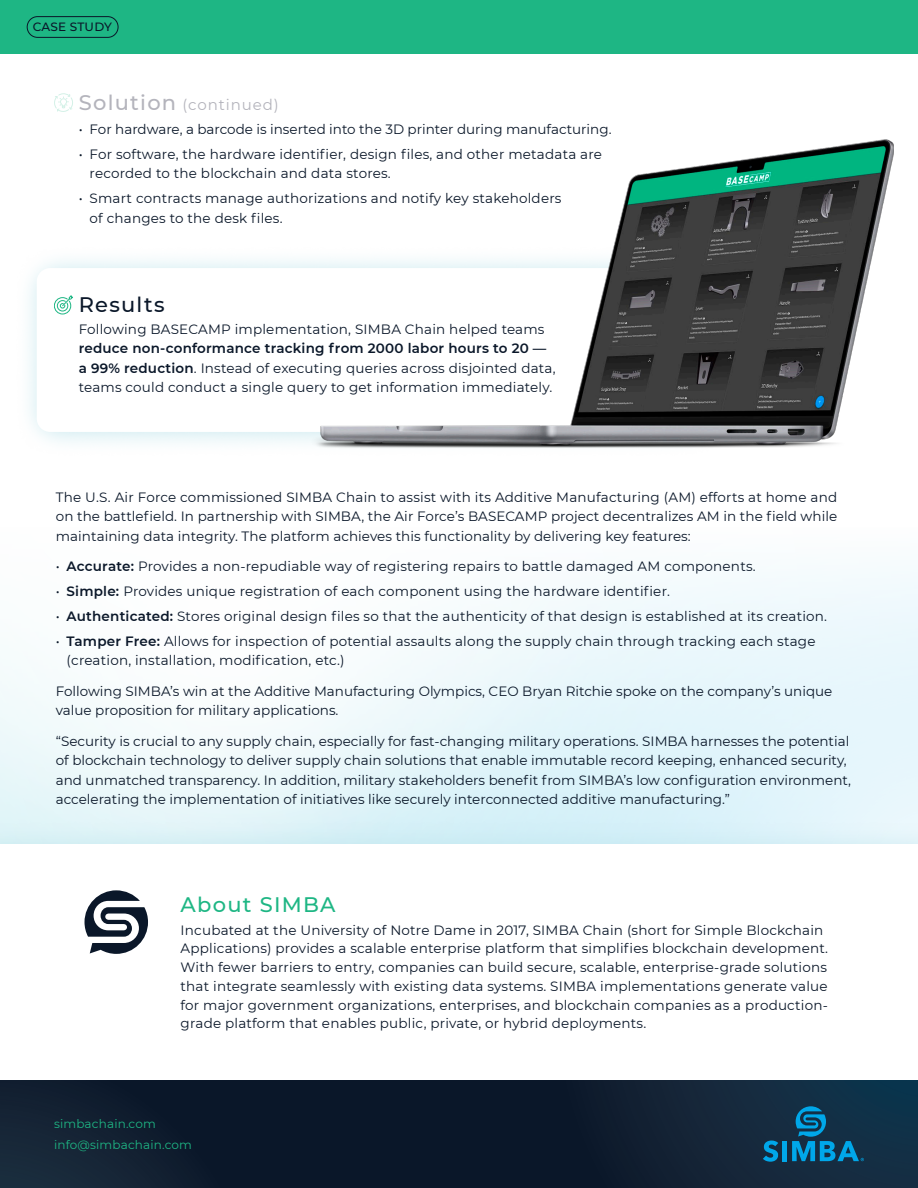
<style>
.page{position:relative;width:918px;height:1188px;background:#fff}
.page>*{position:absolute;margin:0;border:0;box-sizing:border-box;transform-origin:0 0}
.h5_Mont{font:500 21px "Montserrat";letter-spacing:.06em;color:#1eb684}
.h5_Mont-2{font:500 21px "Montserrat";letter-spacing:.06em;color:#0a1729}
.h5_Mont-3{font:15px "Montserrat";letter-spacing:.06em;color:#b4b4bc}
.Body{font:13.5px/19.5px "Montserrat";letter-spacing:.015em;color:#0a1729}
.Body-2{font:12px "Montserrat";letter-spacing:.015em;color:#1eb684}
.H8_Mont{font:500 12px "Montserrat";letter-spacing:.01em;color:#0a1729}
.s1{font-weight:500;font-size:21px}
.s2{font-weight:600}
</style>
<div class="page">
<div style="left:16px;top:247px;width:716px;height:209px;background:#c0e5ec;opacity:.75"></div>
<div style="left:37px;top:268px;width:657px;height:164px;background:#fff;border-radius:14px"></div>
<svg style="left:0;top:667px;width:305px;height:154px"></svg>
<svg style="left:305px;top:569px;width:613px;height:252px"></svg>
<div style="left:0;top:821px;width:918px;height:323px;background:#c0e5ec;opacity:.65"></div>
<div style="left:0;top:845px;width:918px;height:272px;background:#fff"></div>
<div style="left:0;top:1080px;width:918px;height:108px;background:#0a1729"></div>
<svg style="left:0;top:1104px;width:158px;height:84px"></svg>
<svg style="left:641px;top:1080px;width:277px;height:108px"></svg>
<div style="left:0;top:0;width:918px;height:54px;background:#1eb684"></div>
<div style="left:27px;top:16px;width:91px;height:22px;border:1px solid #0a1729;border-radius:10px"></div>
<img style="left:259px;top:139px;width:635px;height:317px">
<svg style="left:54px;top:295px;width:19px;height:19px"></svg>
<svg style="left:54px;top:93px;width:19px;height:19px"></svg>
<svg style="left:85px;top:890px;width:63px;height:64px"></svg>
<p class="H8_Mont" style="left:33px;top:19px;width:81px">CASE STUDY</p>
<p class="h5_Mont-3" style="left:79px;top:94px;width:201px"><span class="s1">Solution</span> (continued)</p>
<p class="Body" style="left:79px;top:119px;width:534px">• For hardware, a barcode is inserted into the 3D printer during manufacturing.</p>
<p class="Body" style="left:90px;top:144px;width:514px;text-indent:-11px">• For software, the hardware identifier, design files, and other metadata are recorded to the blockchain and data stores.</p>
<p class="Body" style="left:90px;top:188px;width:473px;text-indent:-11px">• Smart contracts manage authorizations and notify key stakeholders of changes to the desk files.</p>
<p class="h5_Mont-2" style="left:79px;top:290px;width:87px">Results</p>
<p class="Body" style="left:79px;top:319px;width:478px">Following BASECAMP implementation, SIMBA Chain helped teams <span class="s2">reduce non-conformance tracking from 2000 labor hours to 20 — a 99% reduction</span>. Instead of executing queries across disjointed data, teams could conduct a single query to get information immediately.</p>
<p class="Body" style="left:56px;top:487px;width:783px;text-align:justify">The U.S. Air Force commissioned SIMBA Chain to assist with its Additive Manufacturing (AM) efforts at home and on the battlefield. In partnership with SIMBA, the Air Force’s BASECAMP project decentralizes AM in the field while maintaining data integrity. The platform achieves this functionality by delivering key features:</p>
<p class="Body" style="left:56px;top:556px;width:701px">• <span class="s2">Accurate:</span> Provides a non-repudiable way of registering repairs to battle damaged AM components.</p>
<p class="Body" style="left:56px;top:581px;width:616px">• <span class="s2">Simple:</span> Provides unique registration of each component using the hardware identifier.</p>
<p class="Body" style="left:56px;top:606px;width:773px">• <span class="s2">Authenticated:</span> Stores original design files so that the authenticity of that design is established at its creation.</p>
<p class="Body" style="left:67px;top:631px;width:750px;text-indent:-11px">• <span class="s2">Tamper Free:</span> Allows for inspection of potential assaults along the supply chain through tracking each stage (creation, installation, modification, etc.)</p>
<p class="Body" style="left:56px;top:681px;width:778px">Following SIMBA’s win at the Additive Manufacturing Olympics, CEO Bryan Ritchie spoke on the company’s unique value proposition for military applications.</p>
<p class="Body" style="left:56px;top:731px;width:797px">“Security is crucial to any supply chain, especially for fast-changing military operations. SIMBA harnesses the potential of blockchain technology to deliver supply chain solutions that enable immutable record keeping, enhanced security, and unmatched transparency. In addition, military stakeholders benefit from SIMBA’s low configuration environment, accelerating the implementation of initiatives like securely interconnected additive manufacturing.”</p>
<p class="h5_Mont" style="left:181px;top:890px;width:157px">About SIMBA</p>
<p class="Body" style="left:181px;top:920px;width:649px;line-height:18.8px">Incubated at the University of Notre Dame in 2017, SIMBA Chain (short for Simple Blockchain Applications) provides a scalable enterprise platform that simplifies blockchain development.<br>With fewer barriers to entry, companies can build secure, scalable, enterprise-grade solutions that integrate seamlessly with existing data systems. SIMBA implementations generate value for major government organizations, enterprises, and blockchain companies as a production&shy;grade platform that enables public, private, or hybrid deployments.</p>
<p class="Body-2" style="left:54px;top:1115px;width:103px">simbachain.com</p>
<p class="Body-2" style="left:54px;top:1137px;width:139px">info@simbachain.com</p>
</div>
